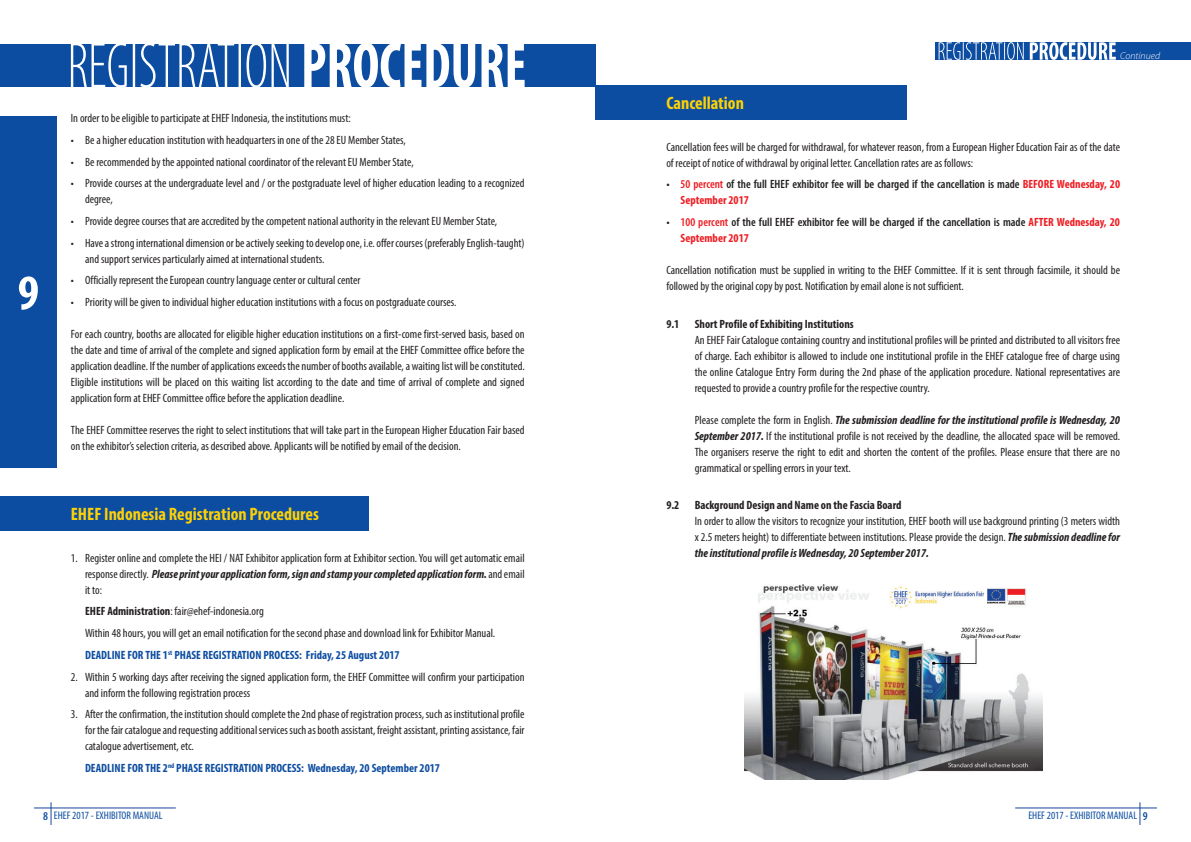
<style>
.page{position:relative;width:1191px;height:842px;background:#fff}
.page>*{position:absolute;margin:0;border:0;box-sizing:border-box;transform-origin:0 0}
.t1{font:700 condensed 50px "Myriad Pro";color:#fff}
.t2{font:700 condensed 18px "Myriad Pro";color:#fed105}
.t3{font:condensed 12px/16px "Myriad Pro";color:#231f20}
.t4{font:600 condensed 12px/16px "Myriad Pro";color:#231f20}
.t5{font:700 condensed 12px "Myriad Pro";color:#231f20}
.t6{font:700 condensed 12px "Myriad Pro";color:#0d4da1}
.t7{font:condensed 11px "Myriad Pro";color:#0d4da1}
.t8{font:italic 300 10px "Myriad Pro";color:#fff}
.s1{font-weight:700;font-style:italic}
.s2{font-weight:700}
.s3{font-weight:700;color:#0d4da1}
.s4{color:#ee1d23}
.s5{font-weight:700;color:#ee1d23}
.s6{font-weight:600;font-size:12px}
</style>
<div class="page">
<svg style="left:51px;top:802px;width:1px;height:23px"></svg>
<svg style="left:1139px;top:802px;width:1px;height:23px"></svg>
<hr style="left:34px;top:808px;width:142px;height:1px;background:#18469d">
<hr style="left:1015px;top:808px;width:142px;height:1px;background:#18469d">
<div style="left:0;top:44px;width:595px;height:42px;background:#0d4da1"></div>
<svg style="left:71px;top:44px;width:453px;height:43px"></svg>
<div style="left:0;top:496px;width:369px;height:34px;background:#0d4da1"></div>
<div style="left:0;top:116px;width:57px;height:352px;background:#0d4da1"></div>
<div style="left:595px;top:85px;width:312px;height:34px;background:#0d4da1"></div>
<img style="left:744px;top:584px;width:298px;height:196px">
<div style="left:935px;top:43px;width:256px;height:17px;background:#0d4da1"></div>
<svg style="left:938px;top:42px;width:177px;height:18px"></svg>
<h1 class="t1" style="left:18px;top:261px;width:23px">9</h1>
<p class="t3" style="left:71px;top:110px;width:281px">In order to be eligible to participate at EHEF Indonesia, the institutions must:</p>
<p class="t3" style="left:71px;top:132px;width:336px">• Be a higher education institution with headquarters in one of the 28 EU Member States,</p>
<p class="t3" style="left:71px;top:154px;width:344px">• Be recommended by the appointed national coordinator of the relevant EU Member State,</p>
<p class="t3" style="left:85px;top:175px;width:441px;text-indent:-14px">• Provide courses at the undergraduate level and / or the postgraduate level of higher education leading to a recognized degree,</p>
<p class="t3" style="left:71px;top:213px;width:428px">• Provide degree courses that are accredited by the competent national authority in the relevant EU Member State,</p>
<p class="t3" style="left:85px;top:235px;width:441px;text-indent:-14px">• Haveastronginternationaldimension orbeactivelyseekingtodevelopone, i.e.offercourses(preferablyEnglish-taught) and support services particularly aimed at international students.</p>
<p class="t3" style="left:71px;top:272px;width:291px">• Officially represent the European country language center or cultural center</p>
<p class="t3" style="left:71px;top:294px;width:387px">• Priority will be given to individual higher education institutions with a focus on postgraduate courses.</p>
<p class="t3" style="left:71px;top:326px;width:455px;text-align:justify">For each country, booths are allocated for eligible higher education institutions on a first-come first-served basis, based on the date and time of arrival of the complete and signed application form by email at the EHEF Committee office before the application deadline. If the number of applications exceeds the number of booths available, a waiting list will be constituted.<br>Eligible institutions will be placed on this waiting list according to the date and time of arrival of complete and signed application form at EHEF Committee office before the application deadline.</p>
<p class="t3" style="left:71px;top:422px;width:455px">The EHEF Committee reserves the right to select institutions that will take part in the European Higher Education Fair based on the exhibitor’s selection criteria, as described above. Applicants will be notified by email of the decision.</p>
<h2 class="t2" style="left:71px;top:503px;width:249px">EHEF Indonesia Registration Procedures</h2>
<p class="t3" style="left:85px;top:550px;width:441px;text-align:justify;text-indent:-14px">1. Register online and complete the HEI / NAT Exhibitor application form at Exhibitor section.You will get automatic email response directly. <span class="s1">Please print your application form, sign and stamp your completed application form.</span> and email it to:</p>
<p class="t3" style="left:85px;top:600px;width:411px;line-height:21.7px"><span class="s2">EHEF Administration</span>: fair@ehef-indonesia.org<br>Within 48 hours, you will get an email notification for the second phase and download link for Exhibitor Manual.<br><span class="s3">DEADLINE FOR THE 1</span><sup>st</sup> <span class="s3">PHASE REGISTRATION PROCESS: Friday, 25 August 2017</span></p>
<p class="t3" style="left:85px;top:668px;width:441px;text-indent:-14px">2. Within 5 working days after receiving the signed application form, the EHEF Committee will confirm your participation and inform the following registration process</p>
<p class="t3" style="left:85px;top:706px;width:441px;text-align:justify;text-indent:-14px">3. After the confirmation, the institution should complete the 2nd phase of registration process, such as institutional profile for the fair catalogue and requesting additional services such as booth assistant, freight assistant, printing assistance, fair catalogue advertisement, etc.</p>
<p class="t6" style="left:85px;top:760px;width:356px">DEADLINE FOR THE 2<sup>nd</sup> PHASE REGISTRATION PROCESS: Wednesday, 20 September 2017</p>
<p class="t8" style="left:1120px;top:50px;width:41px">Continued</p>
<h2 class="t2" style="left:666px;top:92px;width:79px">Cancellation</h2>
<p class="t3" style="left:666px;top:139px;width:455px">Cancellation fees will be charged for withdrawal, for whatever reason, from a European Higher Education Fair as of the date of receipt of notice of withdrawal by original letter. Cancellation rates are as follows:</p>
<p class="t4" style="left:680px;top:177px;width:441px;text-indent:-14px">• <span class="s4">50 percent</span> of the full EHEF exhibitor fee will be charged if the cancellation is made <span class="s5">BEFORE Wednesday, 20<br>September 2017</span></p>
<p class="t4" style="left:680px;top:214px;width:441px;text-indent:-14px">• <span class="s4">100 percent</span> of the full EHEF exhibitor fee will be charged if the cancellation is made <span class="s5">AFTER Wednesday, 20<br>September 2017</span></p>
<p class="t3" style="left:666px;top:262px;width:455px">Cancellation notification must be supplied in writing to the EHEF Committee. If it is sent through facsimile, it should be followed by the original copy by post. Notification by email alone is not sufficient.</p>
<p class="t5" style="left:666px;top:316px;width:15px">9.1</p>
<p class="t5" style="left:694px;top:316px;width:161px">Short Profile of Exhibiting Institutions</p>
<p class="t3" style="left:694px;top:332px;width:427px;text-align:justify">An EHEF Fair Catalogue containing country and institutional profiles will be printed and distributed to all visitors free of charge. Each exhibitor is allowed to include one institutional profile in the EHEF catalogue free of charge using the online Catalogue Entry Form during the 2nd phase of the application procedure. National representatives are requested to provide a country profile for the respective country.</p>
<p class="t3" style="left:694px;top:412px;width:427px;text-align:justify">Please complete the form in English. <span class="s1">The submission deadline for the institutional profile is Wednesday, 20<br>September 2017.</span> If the institutional profile is not received by the deadline, the allocated space will be removed.<br>The organisers reserve the right to edit and shorten the content of the profiles. Please ensure that there are no grammatical or spelling errors in your text.</p>
<p class="t5" style="left:666px;top:498px;width:15px">9.2</p>
<p class="t5" style="left:694px;top:498px;width:208px">Background Design and Name on the Fascia Board</p>
<p class="t3" style="left:694px;top:513px;width:427px;text-align:justify">In order to allow the visitors to recognize your institution, EHEF booth will use background printing (3 meters width x 2.5 meters height) to differentiate between institutions. Please provide the design. <span class="s1">The submission deadline for the institutional profile is Wednesday, 20 September 2017.</span></p>
<p class="t7" style="left:43px;top:809px;width:121px"><span class="s6">8</span> EHEF 2017 - EXHIBITOR MANUAL</p>
<p class="t7" style="left:1028px;top:809px;width:121px">EHEF 2017 - EXHIBITOR MANUAL <span class="s6">9</span></p>
</div>
